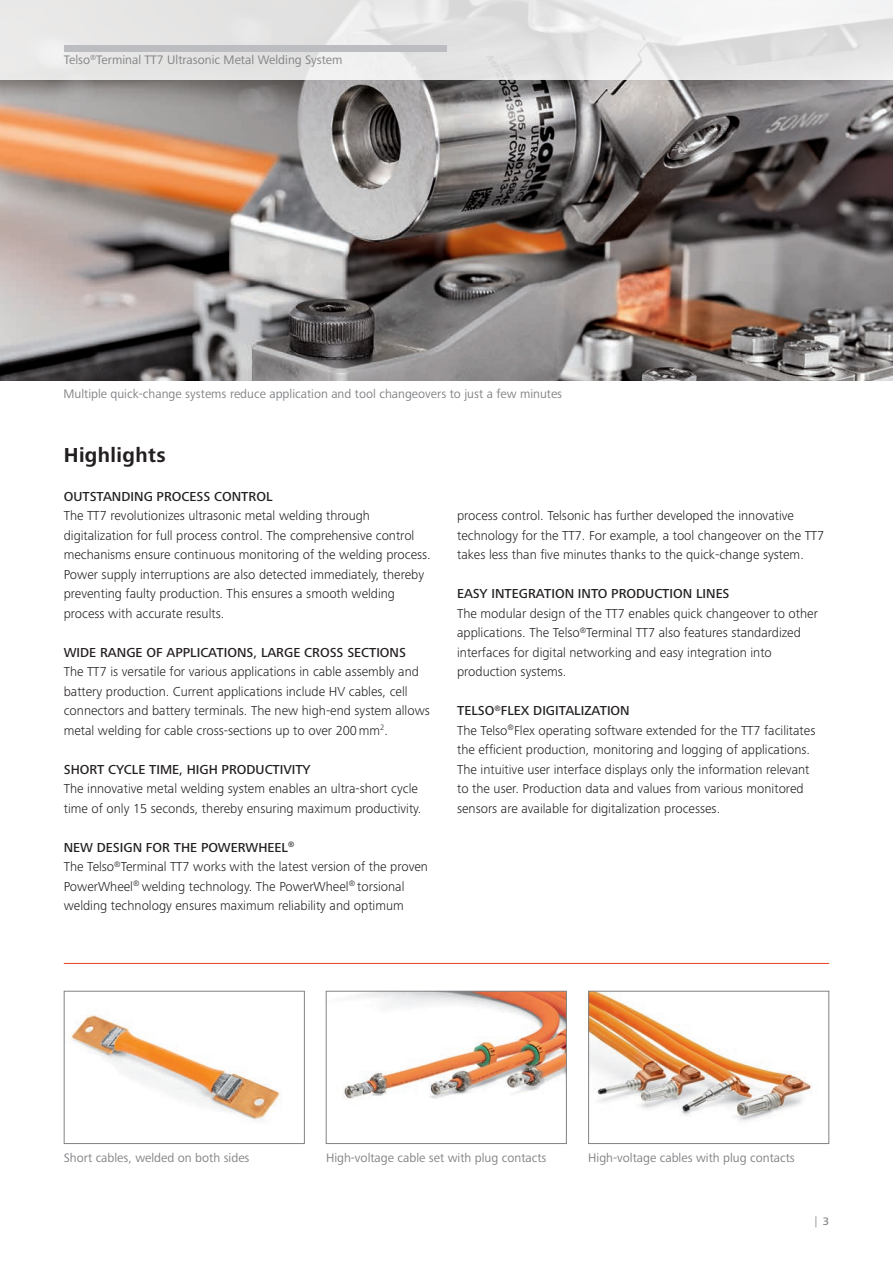
<style>
.page{position:relative;width:893px;height:1263px;background:#fff}
.page>*{position:absolute;margin:0;border:0;box-sizing:border-box;transform-origin:0 0}
.Titel{font:700 21px "Frutiger Next LTW1 G";letter-spacing:.02em;color:#231f20}
.Lauftext{font:300 13.5px/19.5px "Frutiger Next LTW1 G";color:#231f20}
.Lauftext__bold{font:500 13.5px "Frutiger Next LTW1 G";color:#231f20}
.Bildlegende{font:12.75px "Frutiger Next LTW1 G";color:#808285}
.t1{font:300 11.25px "Frutiger Next LTW1 G";color:#808285}
.s1{font-weight:500}
</style>
<div class="page">
<img style="left:0;top:80px;width:893px;height:301px">
<svg style="left:0;top:0;width:893px;height:80px;fill:#e6e6e6"></svg>
<hr style="left:64px;top:963px;width:765px;height:1px;background:#ef3e22">
<svg style="left:325px;top:990px;width:242px;height:154px"></svg>
<svg style="left:63px;top:990px;width:242px;height:154px"></svg>
<svg style="left:588px;top:990px;width:242px;height:154px"></svg>
<div style="left:64px;top:46px;width:382px;height:6px;background:#bcbdc0"></div>
<p class="Bildlegende" style="left:64px;top:53px;width:280px">Telso<sup>®</sup>Terminal TT7 Ultrasonic Metal Welding System</p>
<p class="Bildlegende" style="left:63px;top:387px;width:500px">Multiple quick-change systems reduce application and tool changeovers to just a few minutes</p>
<p class="Titel" style="left:64px;top:443px;width:104px">Highlights</p>
<p class="Lauftext__bold" style="left:64px;top:488px;width:210px">OUTSTANDING PROCESS CONTROL</p>
<p class="Lauftext" style="left:64px;top:506px;width:369px">The TT7 revolutionizes ultrasonic metal welding through digitalization for full process control. The comprehensive control mechanisms ensure continuous monitoring of the welding process.<br>Power supply interruptions are also detected immediately, thereby preventing faulty production. This ensures a smooth welding process with accurate results.</p>
<p class="Lauftext__bold" style="left:64px;top:644px;width:344px">WIDE RANGE OF APPLICATIONS, LARGE CROSS SECTIONS</p>
<p class="Lauftext" style="left:64px;top:662px;width:368px">The TT7 is versatile for various applications in cable assembly and battery production. Current applications include HV cables, cell connectors and battery terminals. The new high-end system allows metal welding for cable cross-sections up to over 200mm<sup>2</sup>.</p>
<p class="Lauftext__bold" style="left:64px;top:761px;width:248px">SHORT CYCLE TIME, HIGH PRODUCTIVITY</p>
<p class="Lauftext" style="left:64px;top:779px;width:359px">The innovative metal welding system enables an ultra-short cycle time of only 15 seconds, thereby ensuring maximum productivity.</p>
<p class="Lauftext__bold" style="left:64px;top:839px;width:232px">NEW DESIGN FOR THE POWERWHEEL<sup>®</sup></p>
<p class="Lauftext" style="left:64px;top:857px;width:366px">The Telso<sup>®</sup>Terminal TT7 works with the latest version of the proven<br>PowerWheel<sup>®</sup> welding technology. The PowerWheel<sup>®</sup> torsional welding technology ensures maximum reliability and optimum</p>
<p class="Lauftext" style="left:457px;top:506px;width:369px">process control. Telsonic has further developed the innovative technology for the TT7. For example, a tool changeover on the TT7 takes less than five minutes thanks to the quick-change system.</p>
<p class="Lauftext__bold" style="left:457px;top:586px;width:274px">EASY INTEGRATION INTO PRODUCTION LINES</p>
<p class="Lauftext" style="left:457px;top:603px;width:362px">The modular design of the TT7 enables quick changeover to other applications. The Telso<sup>®</sup>Terminal TT7 also features standardized interfaces for digital networking and easy integration into production systems.</p>
<p class="Lauftext__bold" style="left:457px;top:703px;width:174px">TELSO<sup>®</sup>FLEX DIGITALIZATION</p>
<p class="Lauftext" style="left:457px;top:720px;width:360px">The Telso<sup>®</sup>Flex operating software extended for the TT7 facilitates the efficient production, monitoring and logging of applications.<br>The intuitive user interface displays only the information relevant to the user. Production data and values from various monitored sensors are available for digitalization processes.</p>
<p class="Bildlegende" style="left:64px;top:1150px;width:187px">Short cables, welded on both sides</p>
<p class="Bildlegende" style="left:326px;top:1150px;width:222px">High-voltage cable set with plug contacts</p>
<p class="Bildlegende" style="left:588px;top:1150px;width:208px">High-voltage cables with plug contacts</p>
<p class="t1" style="left:815px;top:1215px;width:16px">| <span class="s1">3</span></p>
</div>
